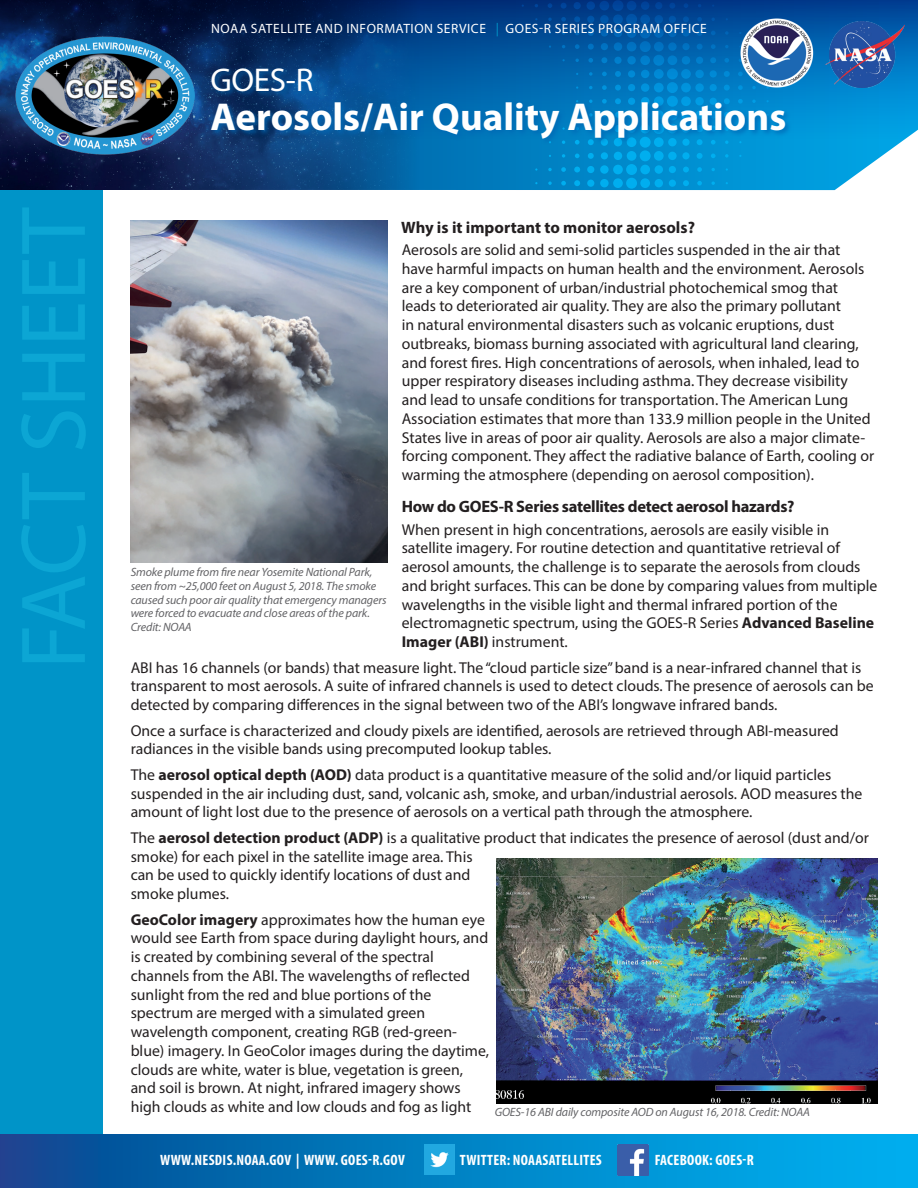
<style>
.page{position:relative;width:918px;height:1188px;background:#fff}
.page>*{position:absolute;margin:0;border:0;box-sizing:border-box;transform-origin:0 0}
.t1{font:700 39px "Myriad Pro";color:#fff}
.t2{font:33px "Myriad Pro";color:#fff}
._508_Bold_lead-in{font:700 16.5px "Myriad Pro";letter-spacing:-.02em;color:#231f20}
.Bold_lead-ins{font:700 16.5px "Myriad Pro";color:#231f20}
._508_Body_text{font:15.75px/18.8px "Myriad Pro";color:#231f20}
.t3{font:700 condensed 15px "Myriad Pro";letter-spacing:.02em;color:#fff}
.t4{font:13.5px "Myriad Pro";letter-spacing:.04em;color:#fff}
._508_Caption{font:italic 12px/13.8px "Myriad Pro";letter-spacing:-.01em;color:#636366}
.s1{color:#0094c8}
.s2{font-weight:700}
</style>
<div class="page">
<div style="left:0;top:0;width:103px;height:1187px;background:#0094c8"></div>
<svg style="left:0;top:1134px;width:918px;height:54px;background:#027ec2"></svg>
<img style="left:618px;top:1145px;width:30px;height:30px">
<img style="left:425px;top:1145px;width:30px;height:29px">
<svg style="left:0;top:0;width:918px;height:190px;background:#0a5591"></svg>
<img style="left:737px;top:15px;width:79px;height:76px">
<img style="left:826px;top:21px;width:79px;height:66px">
<img style="left:15px;top:36px;width:180px;height:118px">
<div style="left:209px;top:67px;width:583px;height:79px;background:#0168b5;opacity:.75"></div>
<img style="left:131px;top:221px;width:257px;height:341px">
<img style="left:496px;top:859px;width:381px;height:245px">
<p class="t4" style="left:211px;top:20px;width:497px">NOAA SATELLITE AND INFORMATION SERVICE <span class="s1">|</span> GOES-R SERIES PROGRAM OFFICE</p>
<h2 class="t2" style="left:211px;top:60px;width:104px">GOES-R</h2>
<h1 class="t1" style="left:211px;top:91px;width:577px">Aerosols/Air Quality Applications</h1>
<p class="Bold_lead-ins" style="left:401px;top:217px;width:295px">Why is it important to monitor aerosols?</p>
<p class="_508_Body_text" style="left:402px;top:240px;width:474px">Aerosols are solid and semi-solid particles suspended in the air that have harmful impacts on human health and the environment. Aerosols are a key component of urban/industrial photochemical smog that leads to deteriorated air quality. They are also the primary pollutant<br>in natural environmental disasters such as volcanic eruptions, dust outbreaks, biomass burning associated with agricultural land clearing, and forest fires. High concentrations of aerosols, when inhaled, lead to upper respiratory diseases including asthma. They decrease visibility and lead to unsafe conditions for transportation. The American Lung Association estimates that more than 133.9 million people in the United States live in areas of poor air quality. Aerosols are also a major climate&shy;forcing component. They affect the radiative balance of Earth, cooling or warming the atmosphere (depending on aerosol composition).</p>
<p class="_508_Bold_lead-in" style="left:402px;top:496px;width:394px">How do GOES-R Series satellites detect aerosol hazards?</p>
<p class="_508_Body_text" style="left:402px;top:520px;width:477px">When present in high concentrations, aerosols are easily visible in satellite imagery. For routine detection and quantitative retrieval of aerosol amounts, the challenge is to separate the aerosols from clouds and bright surfaces. This can be done by comparing values from multiple wavelengths in the visible light and thermal infrared portion of the electromagnetic spectrum, using the GOES-R Series <span class="s2">Advanced Baseline Imager (ABI)</span> instrument.</p>
<p class="_508_Body_text" style="left:131px;top:658px;width:744px">ABI has 16 channels (or bands) that measure light. The “cloud particle size” band is a near-infrared channel that is transparent to most aerosols. A suite of infrared channels is used to detect clouds. The presence of aerosols can be detected by comparing differences in the signal between two of the ABI’s longwave infrared bands.</p>
<p class="_508_Body_text" style="left:131px;top:721px;width:710px">Once a surface is characterized and cloudy pixels are identified, aerosols are retrieved through ABI-measured radiances in the visible bands using precomputed lookup tables.</p>
<p class="_508_Body_text" style="left:131px;top:765px;width:733px">The <span class="s2">aerosol optical depth (AOD)</span> data product is a quantitative measure of the solid and/or liquid particles suspended in the air including dust, sand, volcanic ash, smoke, and urban/industrial aerosols. AOD measures the amount of light lost due to the presence of aerosols on a vertical path through the atmosphere.</p>
<p class="_508_Body_text" style="left:131px;top:828px;width:740px">The <span class="s2">aerosol detection product (ADP)</span> is a qualitative product that indicates the presence of aerosol (dust and/or smoke) for each pixel in the satellite image area. This<br>can be used to quickly identify locations of dust and<br>smoke plumes.</p>
<p class="_508_Body_text" style="left:131px;top:910px;width:360px"><span class="s2">GeoColor imagery</span> approximates how the human eye would see Earth from space during daylight hours, and is created by combining several of the spectral channels from the ABI. The wavelengths of reflected sunlight from the red and blue portions of the spectrum are merged with a simulated green wavelength component, creating RGB (red-green&shy;blue) imagery. In GeoColor images during the daytime, clouds are white, water is blue, vegetation is green, and soil is brown. At night, infrared imagery shows high clouds as white and low clouds and fog as light</p>
<p class="_508_Caption" style="left:131px;top:565px;width:257px">Smoke plume from fire near Yosemite National Park, seen from ~25,000 feet on August 5, 2018. The smoke caused such poor air quality that emergency managers were forced to evacuate and close areas of the park.<br>Credit: NOAA</p>
<p class="_508_Caption" style="left:495px;top:1105px;width:317px">GOES-16 ABI daily composite AOD on August 16, 2018. Credit: NOAA</p>
<p class="t3" style="left:160px;top:1150px;width:246px">WWW.NESDIS.NOAA.GOV | WWW. GOES-R.GOV</p>
<p class="t3" style="left:460px;top:1150px;width:144px">TWITTER: NOAASATELLITES</p>
<p class="t3" style="left:655px;top:1150px;width:101px">FACEBOOK: GOES-R</p>
</div>
